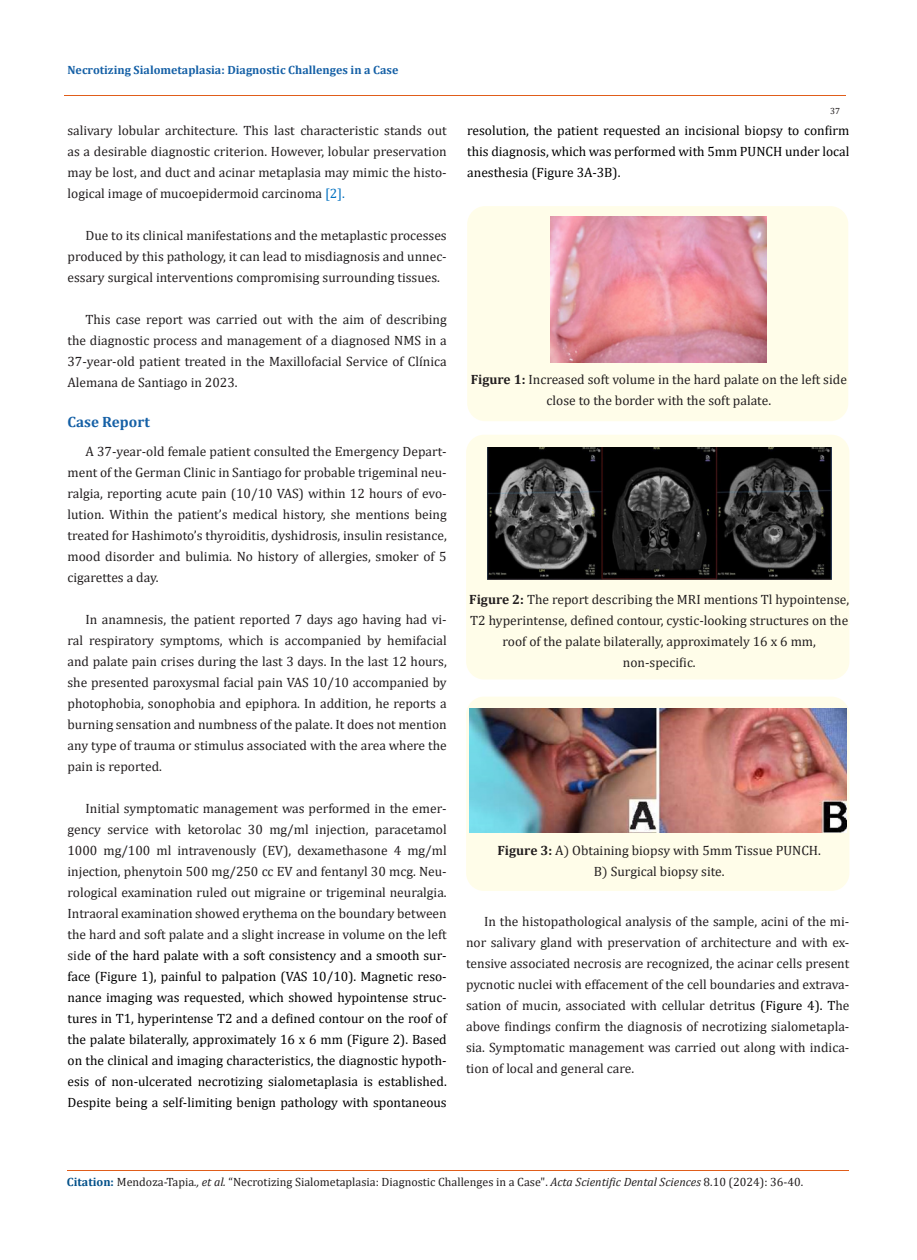
<style>
.page{position:relative;width:917px;height:1260px;background:#fff}
.page>*{position:absolute;margin:0;border:0;box-sizing:border-box;transform-origin:0 0}
.Heading_1{font:700 15px "Cambria";color:#1560a6}
.Body_Text{font:13.5px/21px "Cambria";color:#231f20;text-align:justify}
.Body_Text-2{font:13.5px/21px "Cambria";color:#000;text-align:justify}
.t1{font:13.5px/21px "Cambria Math";color:#231f20;text-align:center}
.t2{font:12px "Cambria";color:#231f20}
.t3{font:700 12px "Cambria";color:#1560a6}
.t4{font:9px "Cambria";color:#231f20}
.s1{color:#0070c0}
.s2{color:#231f20}
.s3{font-family:"Cambria";font-weight:700}
.s4{color:#000}
.s5{font-weight:700;color:#035089}
.s6{font-style:italic}
</style>
<div class="page">
<hr style="left:64px;top:95px;width:782px;height:1px;background:#e05d1a">
<div style="left:467px;top:206px;width:381px;height:215px;background:#fffde9;border-radius:18px"></div>
<img style="left:550px;top:216px;width:216px;height:147px">
<div style="left:466px;top:435px;width:383px;height:244px;background:#fffde9;border-radius:18px"></div>
<img style="left:487px;top:447px;width:344px;height:132px">
<div style="left:466px;top:697px;width:383px;height:194px;background:#fffde9;border-radius:18px"></div>
<img style="left:469px;top:708px;width:377px;height:124px">
<hr style="left:67px;top:1171px;width:782px;height:1px;background:#e05d1a">
<p class="t3" style="left:67px;top:61px;width:332px">Necrotizing Sialometaplasia: Diagnostic Challenges in a Case</p>
<p class="Body_Text" style="left:67px;top:119px;width:381px">salivary lobular architecture. This last characteristic stands out as a desirable diagnostic criterion. However, lobular preservation may be lost, and duct and acinar metaplasia may mimic the histo&shy;logical image of mucoepidermoid carcinoma <span class="s1">[2].</span></p>
<p class="Body_Text" style="left:67px;top:224px;width:381px;text-indent:18px">Due to its clinical manifestations and the metaplastic processes produced by this pathology, it can lead to misdiagnosis and unnec&shy;essary surgical interventions compromising surrounding tissues.</p>
<p class="Body_Text" style="left:67px;top:308px;width:381px;text-indent:18px">This case report was carried out with the aim of describing the diagnostic process and management of a diagnosed NMS in a 37-year-old patient treated in the Maxillofacial Service of Clínica Alemana de Santiago in 2023.</p>
<p class="Heading_1" style="left:67px;top:411px;width:84px">Case Report</p>
<p class="Body_Text" style="left:67px;top:440px;width:381px;text-indent:18px">A 37-year-old female patient consulted the Emergency Depart&shy;ment of the German Clinic in Santiago for probable trigeminal neu&shy;ralgia, reporting acute pain (10/10 VAS) within 12 hours of evo&shy;lution. Within the patient’s medical history, she mentions being treated for Hashimoto’s thyroiditis, dyshidrosis, insulin resistance, mood disorder and bulimia. No history of allergies, smoker of 5 cigarettes a day.</p>
<p class="Body_Text" style="left:67px;top:608px;width:381px;text-indent:18px">In anamnesis, the patient reported 7 days ago having had vi&shy;ral respiratory symptoms, which is accompanied by hemifacial and palate pain crises during the last 3 days. In the last 12 hours, she presented paroxysmal facial pain VAS 10/10 accompanied by photophobia, sonophobia and epiphora. In addition, he reports a burning sensation and numbness of the palate. It does not mention any type of trauma or stimulus associated with the area where the pain is reported.</p>
<p class="Body_Text-2" style="left:67px;top:797px;width:381px;text-indent:18px"><span class="s2">Initial symptomatic management was performed in the emer&shy;gency service with ketorolac 30 mg/ml injection, paracetamol 1000 mg/100 ml intravenously (EV), dexamethasone 4 mg/ml injection, phenytoin 500 mg/250 cc EV and fentanyl 30 mcg. Neu&shy;rological examination ruled out migraine or trigeminal neuralgia.<br>Intraoral examination showed erythema on the boundary between the hard and soft palate and a slight increase in volume on the left sid</span>e of the hard palate with a soft consistency and a smooth sur&shy;face (Figure 1), painful to palpation (VAS 10/10). Magnetic reso&shy;nance imaging was requested, which showed hypointense struc&shy;tures in T1, hyperintense T2 and a defined contour on the roof of the palate bilaterally, approximately 16 x 6 mm (Figure 2). Based on the clinical and imaging characteristics, the diagnostic hypoth&shy;esis of non-ulcerated necrotizing sialometaplasia is established.<br>Despite being a self-limiting benign pathology with spontaneous</p>
<p class="t4" style="left:830px;top:105px;width:11px">37</p>
<p class="Body_Text-2" style="left:467px;top:119px;width:384px">resolution, the patient requested an incisional biopsy to confirm this diagnosis, which was performed with 5mm PUNCH under local anesthesia (Figure 3A-3B).</p>
<p class="t1" style="left:471px;top:369px;width:378px"><span class="s3">Figure 1:</span> Increased soft volume in the hard palate on the left side close to the border with the soft palate.</p>
<p class="t1" style="left:469px;top:588px;width:381px"><span class="s3">Figure 2:</span> The report describing the MRI mentions Tl hypointense, T2 hyperintense, defined contour, cystic-looking structures on the roof of the palate bilaterally, approximately 16 x 6 mm, non-specific.</p>
<p class="t1" style="left:497px;top:840px;width:325px"><span class="s3">Figure 3:</span> A) Obtaining biopsy with 5mm Tissue PUNCH.<br>B) Surgical biopsy site.</p>
<p class="Body_Text" style="left:466px;top:911px;width:385px;text-indent:18px">In the histopathological analysis of the sample, acini of the mi&shy;nor salivary gland with preservation of architecture and with ex&shy;tensive associated necrosis are recognized, the acinar cells present pycnotic nuclei with effacement of the cell boundaries and extrava&shy;sation of mucin, associated with cellular detritu<span class="s4">s (Figure 4). T</span>he above findings confirm the diagnosis of necrotizing sialometapla&shy;sia. Symptomatic management was carried out along with indica&shy;tion of local and general care.</p>
<p class="t2" style="left:67px;top:1175px;width:737px"><span class="s5">Citation:</span> Mendoza-Tapia<span class="s6">., et al.</span> “Necrotizing Sialometaplasia: Diagnostic Challenges in a Case". <span class="s6">Acta Scientific Dental Sciences</span> 8.10 (2024): 36-40.</p>
</div>
